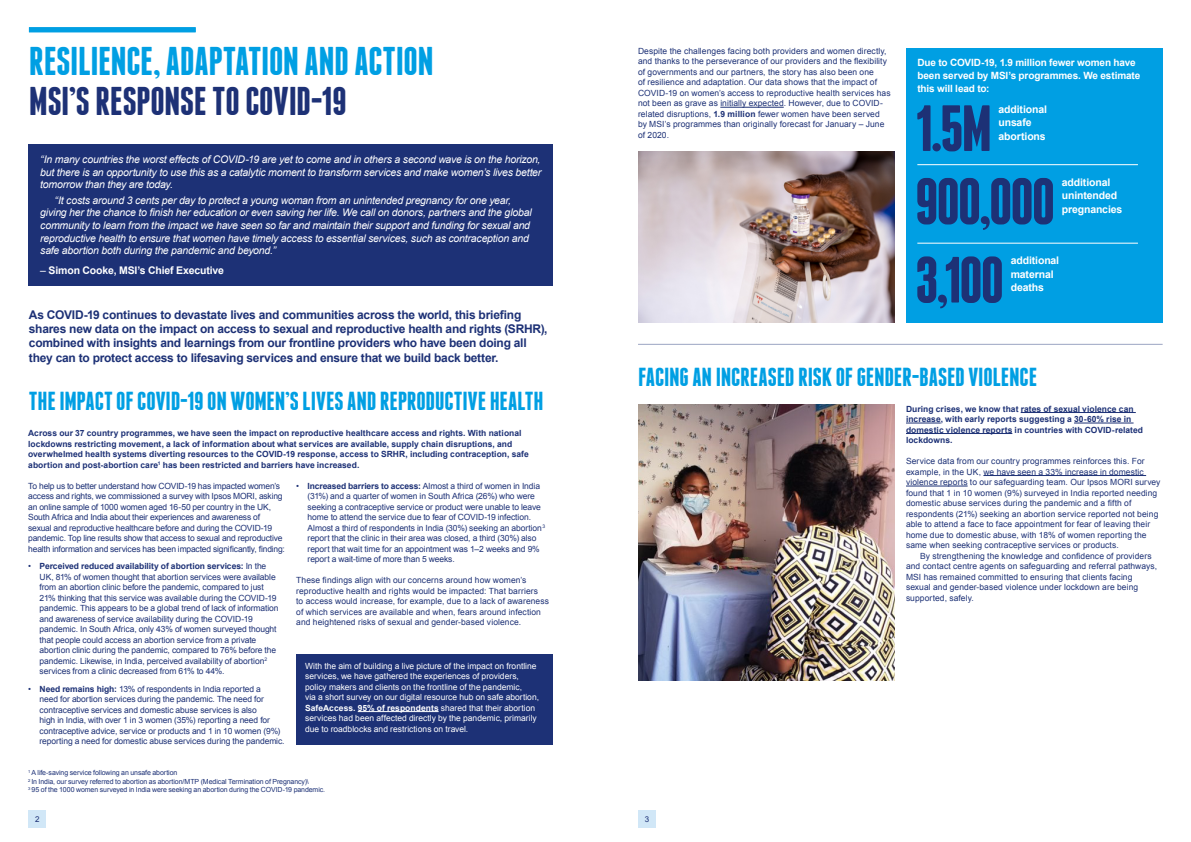
<style>
.page{position:relative;width:1191px;height:842px;background:#fff}
.page>*{position:absolute;margin:0;border:0;box-sizing:border-box;transform-origin:0 0}
.t1{font:700 40px "Franchise";letter-spacing:-.01em;color:#009fe3}
.t2{font:700 40px "Franchise";letter-spacing:-.01em;color:#1d3176}
.t3{font:700 26px "Franchise";letter-spacing:-.005em;color:#009fe3}
.t4{font:700 12px/14.4px "Arial";letter-spacing:-.02em;color:#1d3176}
.t5{font:italic 10.5px/12.6px "Arial";letter-spacing:-.02em;color:#fff;text-align:justify}
.t6{font:700 10.5px/13.5px "Arial";letter-spacing:-.015em;color:#fff}
.t7{font:700 10px/12.9px "Arial";letter-spacing:-.01em;color:#fff}
.t8{font:8.5px/10.5px "Arial";letter-spacing:-.005em;color:#1d3176}
.t9{font:700 8.5px/10.5px "Arial";letter-spacing:.005em;color:#1d3176}
.t10{font:8.5px/10.5px "Arial";color:#fff}
.t11{font:8px "Arial";color:#1d3176}
.t12{font:7px/8.4px "Arial";letter-spacing:-.015em;color:#1d3176}
.s1{font-weight:400}
.s2{font-weight:700}
</style>
<div class="page">
<div style="left:29px;top:144px;width:524px;height:141px;background:#1d3176"></div>
<div style="left:29px;top:811px;width:17px;height:17px;background:#d1e7f7"></div>
<div style="left:638px;top:811px;width:17px;height:17px;background:#d1e7f7"></div>
<hr style="left:1020px;top:412px;width:115px;height:1px;background:#1d3176">
<hr style="left:906px;top:423px;width:34px;height:1px;background:#1d3176">
<hr style="left:1074px;top:423px;width:59px;height:1px;background:#1d3176">
<hr style="left:906px;top:433px;width:106px;height:1px;background:#1d3176">
<hr style="left:983px;top:475px;width:163px;height:1px;background:#1d3176">
<hr style="left:906px;top:486px;width:61px;height:1px;background:#1d3176">
<hr style="left:720px;top:107px;width:63px;height:1px;background:#1d3176">
<img style="left:638px;top:405px;width:256px;height:275px">
<img style="left:638px;top:152px;width:256px;height:171px">
<div style="left:906px;top:48px;width:256px;height:275px;background:#009fe3"></div>
<hr style="left:917px;top:164px;width:221px;height:1px;background:#fff">
<hr style="left:917px;top:243px;width:221px;height:1px;background:#fff">
<svg style="left:917px;top:105px;width:72px;height:46px"></svg>
<svg style="left:917px;top:178px;width:136px;height:52px"></svg>
<svg style="left:917px;top:256px;width:84px;height:52px"></svg>
<div style="left:297px;top:654px;width:256px;height:90px;background:#1d3176"></div>
<hr style="left:358px;top:711px;width:80px;height:1px;background:#fff">
<div style="left:29px;top:27px;width:167px;height:5px;background:#009fe3"></div>
<hr style="left:638px;top:344px;width:524px;height:1px;background:#1d3176">
<h1 class="t1" style="left:29px;top:43px;width:406px">RESILIENCE, ADAPTATION AND ACTION</h1>
<h1 class="t2" style="left:29px;top:83px;width:319px">MSI’S RESPONSE TO COVID-19</h1>
<p class="t5" style="left:40px;top:153px;width:502px">“In many countries the worst effects of COVID-19 are yet to come and in others a second wave is on the horizon, but there is an opportunity to use this as a catalytic moment to transform services and make women’s lives better tomorrow than they are today.</p>
<p class="t5" style="left:40px;top:194px;width:493px;text-align:left;text-indent:14px">“It costs around 3 cents per day to protect a young woman from an unintended pregnancy for one year, giving her the chance to finish her education or even saving her life. We call on donors, partners and the global community to learn from the impact we have seen so far and maintain their support and funding for sexual and reproductive health to ensure that women have timely access to essential services, such as contraception and safe abortion both during the pandemic and beyond.”</p>
<p class="t6" style="left:40px;top:264px;width:185px"><span class="s1">–</span> Simon Cooke, MSI’s Chief Executive</p>
<p class="t4" style="left:29px;top:308px;width:520px">As COVID-19 continues to devastate lives and communities across the world, this briefing shares new data on the impact on access to sexual and reproductive health and rights (SRHR), combined with insights and learnings from our frontline providers who have been doing all they can to protect access to lifesaving services and ensure that we build back better.</p>
<h2 class="t3" style="left:29px;top:388px;width:516px">THE IMPACT OF COVID-19 ON WOMEN’S LIVES AND REPRODUCTIVE HEALTH</h2>
<p class="t9" style="left:28px;top:428px;width:502px">Across our 37 country programmes, we have seen the impact on reproductive healthcare access and rights. With national lockdowns restricting movement, a lack of information about what services are available, supply chain disruptions, and overwhelmed health systems diverting resources to the COVID-19 response, access to SRHR, including contraception, safe abortion and post-abortion care<sup>1</sup> has been restricted and barriers have increased.</p>
<p class="t8" style="left:28px;top:480px;width:258px">To help us to better understand how COVID-19 has impacted women’s access and rights, we commissioned a survey with Ipsos MORI, asking an online sample of 1000 women aged 16-50 per country in the UK, South Africa and India about their experiences and awareness of sexual and reproductive healthcare before and during the COVID-19 pandemic. Top line results show that access to sexual and reproductive health information and services has been impacted significantly, finding:</p>
<p class="t8" style="left:40px;top:561px;width:241px;text-indent:-11px">• <span class="s2">Perceived reduced availability of abortion services:</span> In the UK, 81% of women thought that abortion services were available from an abortion clinic before the pandemic, compared to just 21% thinking that this service was available during the COVID-19 pandemic. This appears to be a global trend of lack of information and awareness of service availability during the COVID-19 pandemic. In South Africa, only 43% of women surveyed thought that people could access an abortion service from a private abortion clinic during the pandemic, compared to 76% before the pandemic. Likewise, in India, perceived availability of abortion<sup>2 </sup>services from a clinic decreased from 61% to 44%.</p>
<p class="t8" style="left:40px;top:684px;width:247px;text-indent:-11px">• <span class="s2">Need remains high:</span> 13% of respondents in India reported a<br>need for abortion services during the pandemic. The need for contraceptive services and domestic abuse services is also<br>high in India, with over 1 in 3 women (35%) reporting a need for contraceptive advice, service or products and 1 in 10 women (9%) reporting a need for domestic abuse services during the pandemic.</p>
<p class="t8" style="left:307px;top:480px;width:239px;text-indent:-11px">• <span class="s2">Increased barriers to access:</span> Almost a third of women in India (31%) and a quarter of women in South Africa (26%) who were seeking a contraceptive service or product were unable to leave home to attend the service due to fear of COVID-19 infection.<br>Almost a third of respondents in India (30%) seeking an abortion<sup>3 </sup>report that the clinic in their area was closed, a third (30%) also report that wait time for an appointment was 1–2 weeks and 9% report a wait-time of more than 5 weeks.</p>
<p class="t8" style="left:296px;top:575px;width:254px">These findings align with our concerns around how women’s reproductive health and rights would be impacted: That barriers<br>to access would increase, for example, due to a lack of awareness of which services are available and when, fears around infection and heightened risks of sexual and gender-based violence.</p>
<p class="t10" style="left:305px;top:660px;width:235px">With the aim of building a live picture of the impact on frontline services, we have gathered the experiences of providers, policy makers and clients on the frontline of the pandemic,<br>via a short survey on our digital resource hub on safe abortion, <span class="s2">SafeAccess. 95% of respondents</span> shared that their abortion services had been affected directly by the pandemic, primarily due to roadblocks and restrictions on travel.</p>
<p class="t12" style="left:28px;top:769px;width:298px"><sup>1</sup> A life-saving service following an unsafe abortion<br><sup>2</sup> In India, our survey referred to abortion as abortion/MTP (Medical Termination of Pregnancy)\<br><sup>3</sup> 95 of the 1000 women surveyed in India were seeking an abortion during the COVID-19 pandemic.</p>
<p class="t8" style="left:638px;top:46px;width:254px">Despite the challenges facing both providers and women directly, and thanks to the perseverance of our providers and the flexibility of governments and our partners, the story has also been one<br>of resilience and adaptation. Our data shows that the impact of COVID-19 on women’s access to reproductive health services has not been as grave as initially expected. However, due to COVID&shy;related disruptions, <span class="s2">1.9 million</span> fewer women have been served by MSI’s programmes than originally forecast for January – June of 2020.</p>
<p class="t7" style="left:917px;top:57px;width:224px">Due to COVID-19, 1.9 million fewer women have been served by MSI’s programmes. We estimate this will lead to:</p>
<p class="t6" style="left:998px;top:103px;width:50px">additional unsafe abortions</p>
<p class="t6" style="left:1061px;top:175px;width:62px">additional unintended pregnancies</p>
<p class="t6" style="left:1010px;top:254px;width:50px">additional maternal deaths</p>
<h2 class="t3" style="left:638px;top:364px;width:401px">FACING AN INCREASED RISK OF GENDER-BASED VIOLENCE</h2>
<p class="t9" style="left:906px;top:404px;width:239px">During crises, we know that rates of sexual violence can increase, with early reports suggesting a 30-60% rise in domestic violence reports in countries with COVID-related lockdowns.</p>
<p class="t8" style="left:906px;top:456px;width:256px">Service data from our country programmes reinforces this. For example, in the UK, we have seen a 33% increase in domestic violence reports to our safeguarding team. Our Ipsos MORI survey found that 1 in 10 women (9%) surveyed in India reported needing domestic abuse services during the pandemic and a fifth of respondents (21%) seeking an abortion service reported not being able to attend a face to face appointment for fear of leaving their home due to domestic abuse, with 18% of women reporting the same when seeking contraceptive services or products.</p>
<p class="t8" style="left:906px;top:550px;width:252px;text-indent:14px">By strengthening the knowledge and confidence of providers and contact centre agents on safeguarding and referral pathways, MSI has remained committed to ensuring that clients facing sexual and gender-based violence under lockdown are being supported, safely.</p>
<p class="t11" style="left:35px;top:814px;width:6px">2</p>
<p class="t11" style="left:645px;top:814px;width:6px">3</p>
</div>
